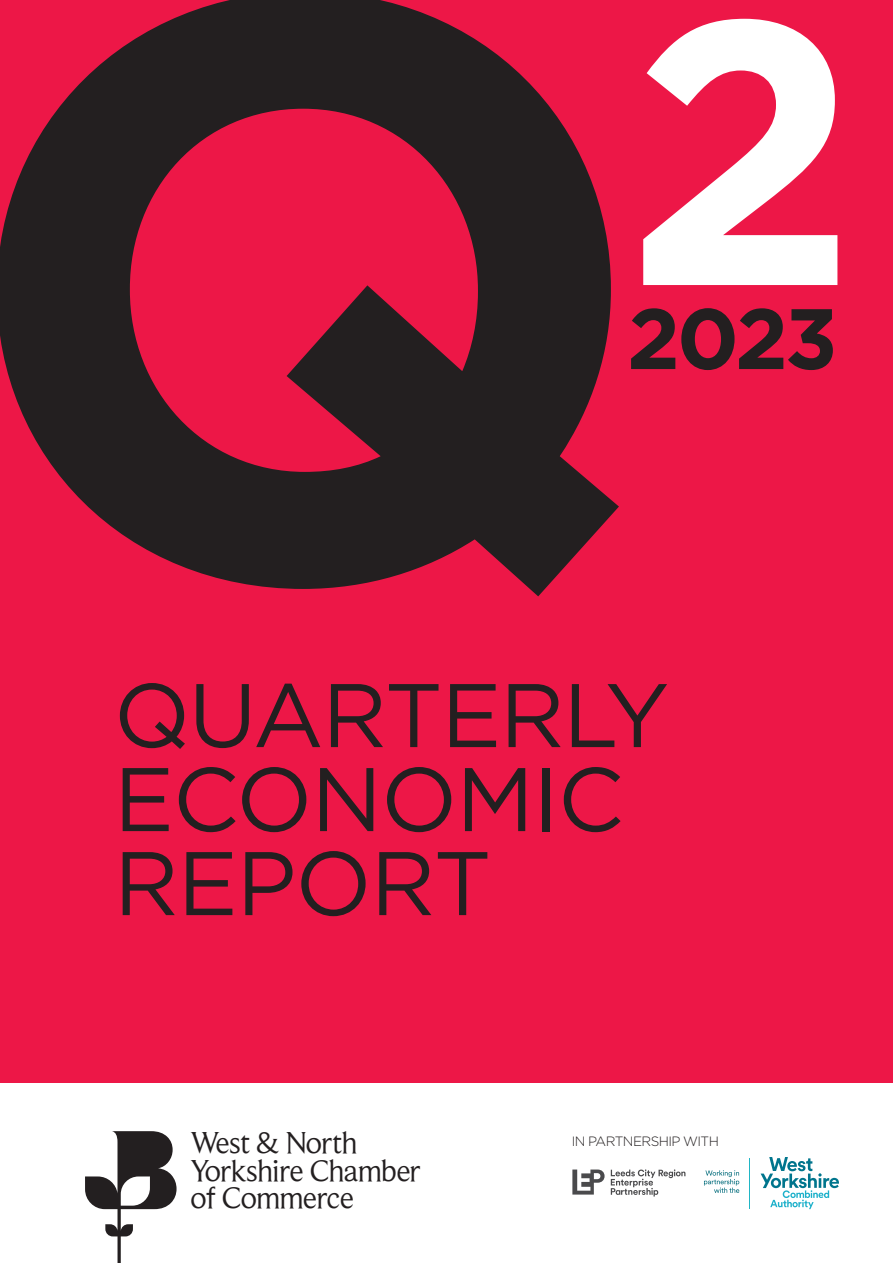
<style>
.page{position:relative;width:893px;height:1263px;background:#fff}
.page>*{position:absolute;margin:0;border:0;box-sizing:border-box;transform-origin:0 0}
.t1{font:700 825px "Gotham";color:#231f20}
.t2{font:90px/84px "Gotham";letter-spacing:-.02em;color:#231f20}
.t3{font:700 85.5px "Gotham";color:#231f20}
.t4{font:31.2px/27.6px "Beaufort";letter-spacing:-.03em;color:#231f20}
.t5{font:300 13.5px "Gotham";letter-spacing:-.04em;color:#231f20}
</style>
<div class="page">
<div style="left:0;top:0;width:893px;height:1083px;background:#ed1747"></div>
<svg style="left:85px;top:1131px;width:92px;height:132px"></svg>
<svg style="left:761px;top:1157px;width:78px;height:52px"></svg>
<svg style="left:704px;top:1170px;width:35px;height:23px"></svg>
<hr style="left:749px;top:1158px;width:1px;height:50px;background:#20b6c5">
<svg style="left:572px;top:1169px;width:33px;height:25px"></svg>
<svg style="left:611px;top:1169px;width:74px;height:27px"></svg>
<h1 class="t1" style="left:-47px;top:-260px;width:907px">Q<sup>2</sup></h1>
<h3 class="t3" style="left:627px;top:282px;width:212px">2023</h3>
<h2 class="t2" style="left:114px;top:671px;width:557px">QUARTERLY<br>ECONOMIC<br>REPORT</h2>
<p class="t4" style="left:190px;top:1129px;width:232px">West &amp; North<br>Yorkshire Chamber of Commerce</p>
<p class="t5" style="left:572px;top:1133px;width:149px">IN PARTNERSHIP WITH</p>
</div>
